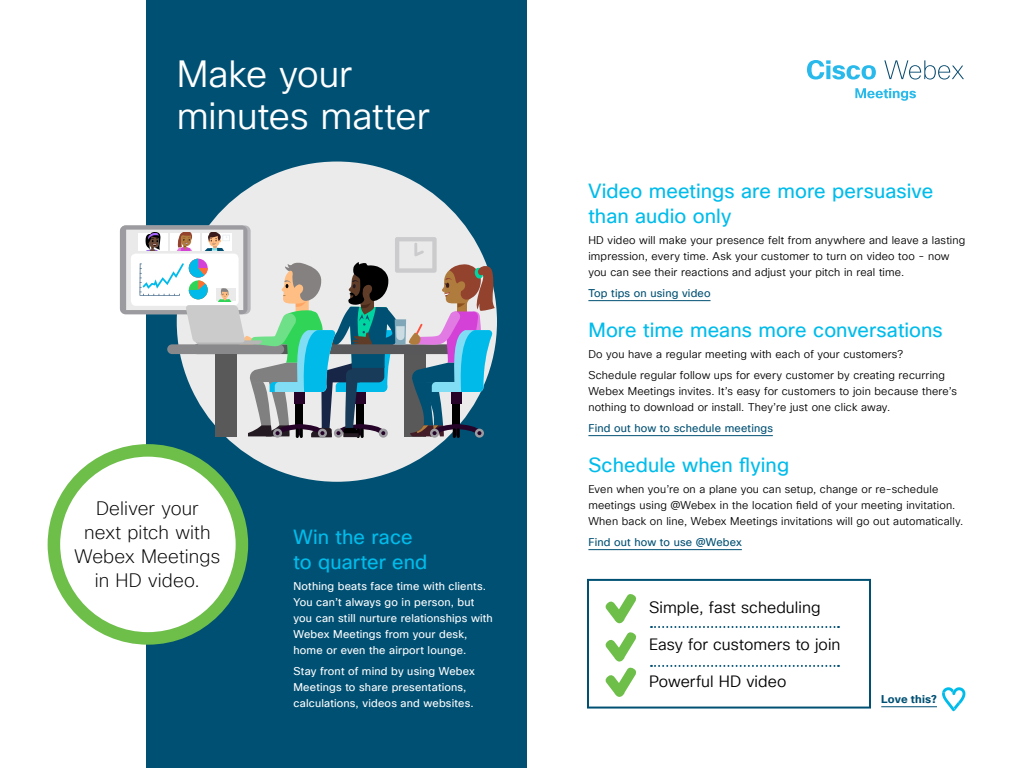
<style>
.page{position:relative;width:1024px;height:768px;background:#fff}
.page>*{position:absolute;margin:0;border:0;box-sizing:border-box;transform-origin:0 0}
.t1{font:37px/42px "Cisco Sans TT Light";color:#fff}
.t2{font:20px/25px "Cisco Sans TT";letter-spacing:.005em;color:#00bceb}
.t3{font:200 19px/24px "Cisco Sans TT";letter-spacing:.01em;color:#000;text-align:center}
.t4{font:16px "Cisco Sans TT Light";letter-spacing:.005em;color:#000}
.t5{font:11px/16px "Cisco Sans TT Light";letter-spacing:.015em;color:#000}
.t6{font:11px/16px "Cisco Sans TT";letter-spacing:.015em;color:#fff}
.t7{font:11px "Cisco Sans TT";letter-spacing:.015em;color:#005073}
.t8{font:700 11px "Cisco Sans TT";letter-spacing:.02em;color:#005073}
</style>
<div class="page">
<div style="left:147px;top:0;width:380px;height:768px;background:#005073"></div>
<hr style="left:588px;top:300px;width:123px;height:1px;background:#005073">
<hr style="left:588px;top:435px;width:185px;height:1px;background:#005073">
<hr style="left:588px;top:549px;width:154px;height:1px;background:#005073">
<svg style="left:855px;top:88px;width:61px;height:12px"></svg>
<svg style="left:807px;top:60px;width:69px;height:20px"></svg>
<svg style="left:884px;top:60px;width:80px;height:20px"></svg>
<div style="left:587px;top:579px;width:284px;height:130px;border:2px solid #005073"></div>
<svg style="left:605px;top:632px;width:32px;height:65px"></svg>
<svg style="left:605px;top:594px;width:32px;height:30px"></svg>
<svg style="left:651px;top:626px;width:188px;height:2px"></svg>
<svg style="left:651px;top:665px;width:188px;height:2px"></svg>
<div style="left:177px;top:162px;width:320px;height:320px;background:#ebebeb;border-radius:50%"></div>
<div style="left:54px;top:450px;width:188px;height:188px;background:#fff;border-radius:50%"></div>
<div style="left:48px;top:444px;width:200px;height:201px;border:13px solid #6ebe4a;border-radius:50%"></div>
<div style="left:120px;top:225px;width:127px;height:89px;background:#9b9ba0;border-radius:6px"></div>
<svg style="left:126px;top:230px;width:369px;height:208px"></svg>
<hr style="left:881px;top:706px;width:56px;height:1px;background:#005073">
<svg style="left:942px;top:687px;width:23px;height:24px"></svg>
<h1 class="t1" style="left:177px;top:54px;width:254px">Make your minutes matter</h1>
<h3 class="t3" style="left:75px;top:497px;width:147px">Deliver your<br>next pitch with<br>Webex Meetings in HD video.</h3>
<h2 class="t2" style="left:294px;top:525px;width:135px">Win the race to quarter end</h2>
<p class="t6" style="left:294px;top:578px;width:201px">Nothing beats face time with clients.<br>You can’t always go in person, but you can still nurture relationships with Webex Meetings from your desk, home or even the airport lounge.</p>
<p class="t6" style="left:294px;top:663px;width:183px">Stay front of mind by using Webex<br>Meetings to share presentations, calculations, videos and websites.</p>
<h2 class="t2" style="left:588px;top:179px;width:346px">Video meetings are more persuasive than audio only</h2>
<p class="t5" style="left:588px;top:233px;width:378px">HD video will make your presence felt from anywhere and leave a lasting impression, every time. Ask your customer to turn on video too - now you can see their reactions and adjust your pitch in real time.</p>
<p class="t7" style="left:588px;top:286px;width:124px">Top tips on using video</p>
<h2 class="t2" style="left:588px;top:318px;width:356px">More time means more conversations</h2>
<p class="t5" style="left:588px;top:344px;width:358px;line-height:21px">Do you have a regular meeting with each of your customers?<br>Schedule regular follow ups for every customer by creating recurring</p>
<p class="t5" style="left:588px;top:384px;width:370px">Webex Meetings invites. It’s easy for customers to join because there’s nothing to download or install. They’re just one click away.</p>
<p class="t7" style="left:588px;top:421px;width:186px">Find out how to schedule meetings</p>
<h2 class="t2" style="left:588px;top:453px;width:202px">Schedule when flying</h2>
<p class="t5" style="left:588px;top:482px;width:377px">Even when you’re on a plane you can setup, change or re-schedule meetings using @Webex in the location field of your meeting invitation.<br>When back on line, Webex Meetings invitations will go out automatically.</p>
<p class="t7" style="left:588px;top:535px;width:155px">Find out how to use @Webex</p>
<h3 class="t4" style="left:649px;top:597px;width:173px">Simple, fast scheduling</h3>
<h3 class="t4" style="left:649px;top:634px;width:193px">Easy for customers to join</h3>
<h3 class="t4" style="left:649px;top:671px;width:139px">Powerful HD video</h3>
<p class="t8" style="left:881px;top:692px;width:57px">Love this?</p>
</div>
